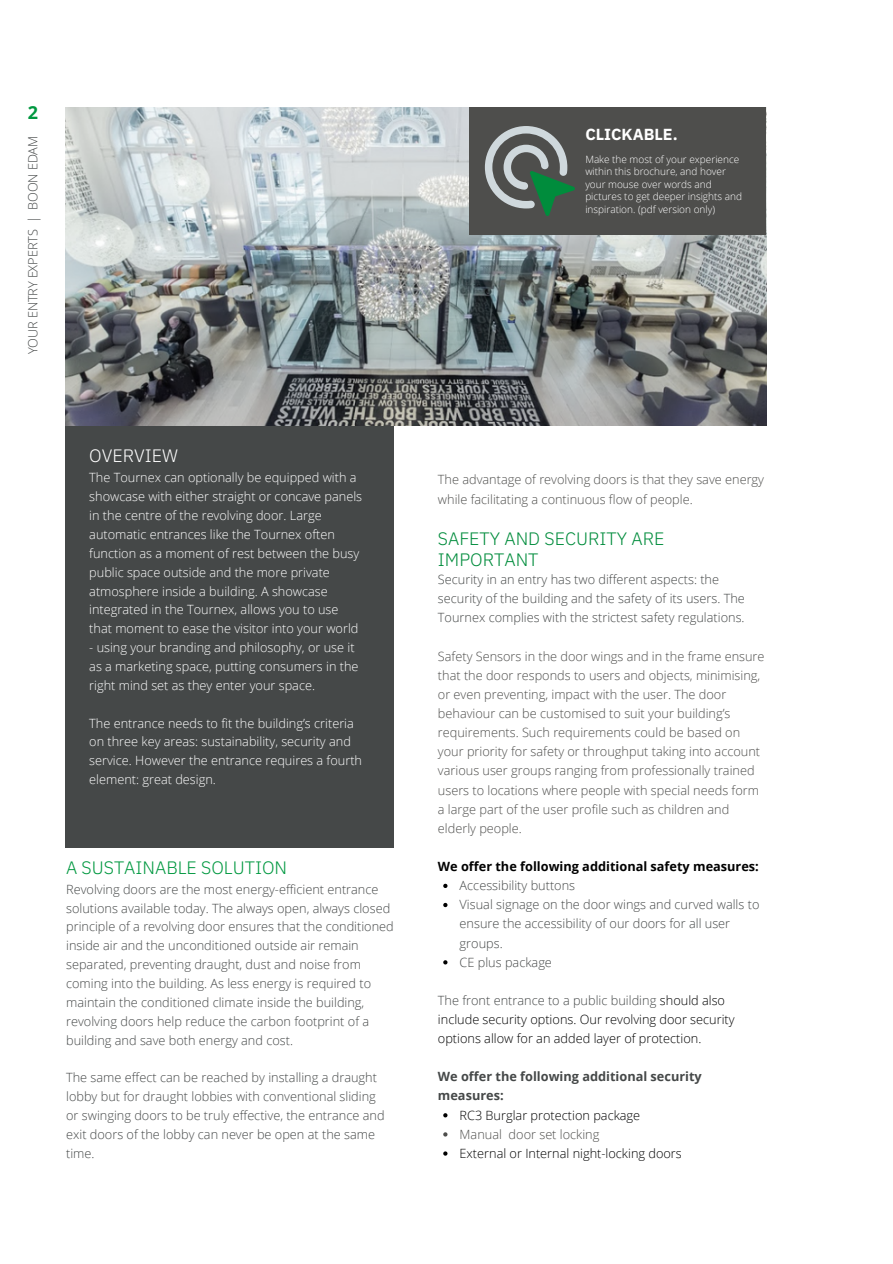
<style>
.page{position:relative;width:893px;height:1264px;background:#fff}
.page>*{position:absolute;margin:0;border:0;box-sizing:border-box;transform-origin:0 0}
.t1{font:300 18px/21.3px "IBM Plex Sans";color:#008c3c}
.t2{font:300 18px "IBM Plex Sans";color:#009840}
.t3{font:300 18px "IBM Plex Sans";color:#fff}
.t4{font:700 18px "Open Sans";color:#009840}
.t5{font:700 16.05px "IBM Plex Sans";color:#fff}
.t6{font:300 12.75px/18.9px "Open Sans";color:#454848}
.t7{font:300 12.75px/18.9px "Open Sans";color:#fff}
.t8{font:300 12.75px/19px "Open Sans";color:#4e4e4c}
.t9{font:300 12.75px/19px "Open Sans";color:#000}
.t10{font:700 12.75px/19px "Open Sans";color:#454848}
.t11{font:700 12.75px "Open Sans";color:#000}
.t12{font:300 10.05px/12.6px "Open Sans";color:#fff}
.s1{color:#454848}
</style>
<div class="page">
<div style="left:66px;top:425px;width:328px;height:422px;background:#454848"></div>
<img style="left:66px;top:107px;width:700px;height:318px">
<svg style="left:443px;top:883px;width:4px;height:5px"></svg>
<svg style="left:443px;top:902px;width:4px;height:5px"></svg>
<svg style="left:443px;top:960px;width:4px;height:4px"></svg>
<svg style="left:443px;top:1113px;width:4px;height:4px"></svg>
<svg style="left:443px;top:1132px;width:4px;height:4px"></svg>
<svg style="left:443px;top:1151px;width:4px;height:4px"></svg>
<div style="left:469px;top:107px;width:297px;height:127px;background:#4e4e4c"></div>
<svg style="left:485px;top:126px;width:90px;height:90px"></svg>
<h1 class="t4" style="left:28px;top:100px;width:12px">2</h1>
<p class="t6" style="left:23px;top:354px;width:220px;rotate:-90deg">YOUR ENTRY EXPERTS | BOON EDAM</p>
<h1 class="t3" style="left:89px;top:444px;width:90px">OVERVIEW</h1>
<p class="t7" style="left:89px;top:468px;width:274px">The Tournex can optionally be equipped with a showcase with either straight or concave panels in the centre of the revolving door. Large automatic entrances like the Tournex often function as a moment of rest between the busy public space outside and the more private atmosphere inside a building. A showcase integrated in the Tournex, allows you to use that moment to ease the visitor into your world</p>
<p class="t7" style="left:89px;top:637px;width:271px">- using your branding and philosophy, or use it as a marketing space, putting consumers in the right mind set as they enter your space.</p>
<p class="t7" style="left:89px;top:713px;width:274px">The entrance needs to fit the building’s criteria on three key areas: sustainability, security and service. However the entrance requires a fourth element: great design.</p>
<h1 class="t2" style="left:66px;top:855px;width:222px">A SUSTAINABLE SOLUTION</h1>
<p class="t6" style="left:66px;top:879px;width:329px">Revolving doors are the most energy-efficient entrance solutions available today. The always open, always closed principle of a revolving door ensures that the conditioned inside air and the unconditioned outside air remain separated, preventing draught, dust and noise from coming into the building. As less energy is required to maintain the conditioned climate inside the building, revolving doors help reduce the carbon footprint of a building and save both energy and cost.</p>
<p class="t6" style="left:66px;top:1067px;width:320px">The same effect can be reached by installing a draught lobby but for draught lobbies with conventional sliding or swinging doors to be truly effective, the entrance and exit doors of the lobby can never be open at the same time.</p>
<p class="t5" style="left:585px;top:124px;width:94px">CLICKABLE.</p>
<p class="t12" style="left:585px;top:152px;width:158px">Make the most of your experience within this brochure, and hover your mouse over words and pictures to get deeper insights and inspiration. (pdf version only)</p>
<p class="t8" style="left:438px;top:470px;width:327px">The advantage of revolving doors is that they save energy while facilitating a continuous flow of people.</p>
<h1 class="t1" style="left:438px;top:527px;width:228px">SAFETY AND SECURITY ARE<br>IMPORTANT</h1>
<p class="t6" style="left:438px;top:569px;width:308px">Security in an entry has two different aspects: the security of the building and the safety of its users. The<br>Tournex complies with the strictest safety regulations.</p>
<p class="t8" style="left:438px;top:646px;width:328px">Safety Sensors in the door wings and in the frame ensure that the door responds to users and objects, minimising, or even preventing, impact with the user. The door behaviour can be customised to suit your building’s requirements. Such requirements could be based on your priority for safety or throughput taking into account various user groups ranging from professionally trained users to locations where people with special needs form a large part of the user profile such as children and elderly people.</p>
<p class="t11" style="left:438px;top:857px;width:322px">We offer the following additional safety measures:</p>
<p class="t6" style="left:459px;top:875px;width:301px">Accessibility buttons<br>Visual signage on the door wings and curved walls to ensure the accessibility of our doors for all user groups.<br>CE plus package</p>
<p class="t9" style="left:438px;top:990px;width:298px"><span class="s1">The front entrance to a public building</span> should also include security options. Our revolving door security options allow for an added layer of protection.</p>
<p class="t10" style="left:438px;top:1066px;width:265px">We offer the following additional security measures:</p>
<p class="t9" style="left:459px;top:1105px;width:182px">RC3 Burglar protection package</p>
<p class="t8" style="left:459px;top:1124px;width:141px">Manual door set locking</p>
<p class="t9" style="left:459px;top:1143px;width:224px">External or Internal night-locking doors</p>
</div>
